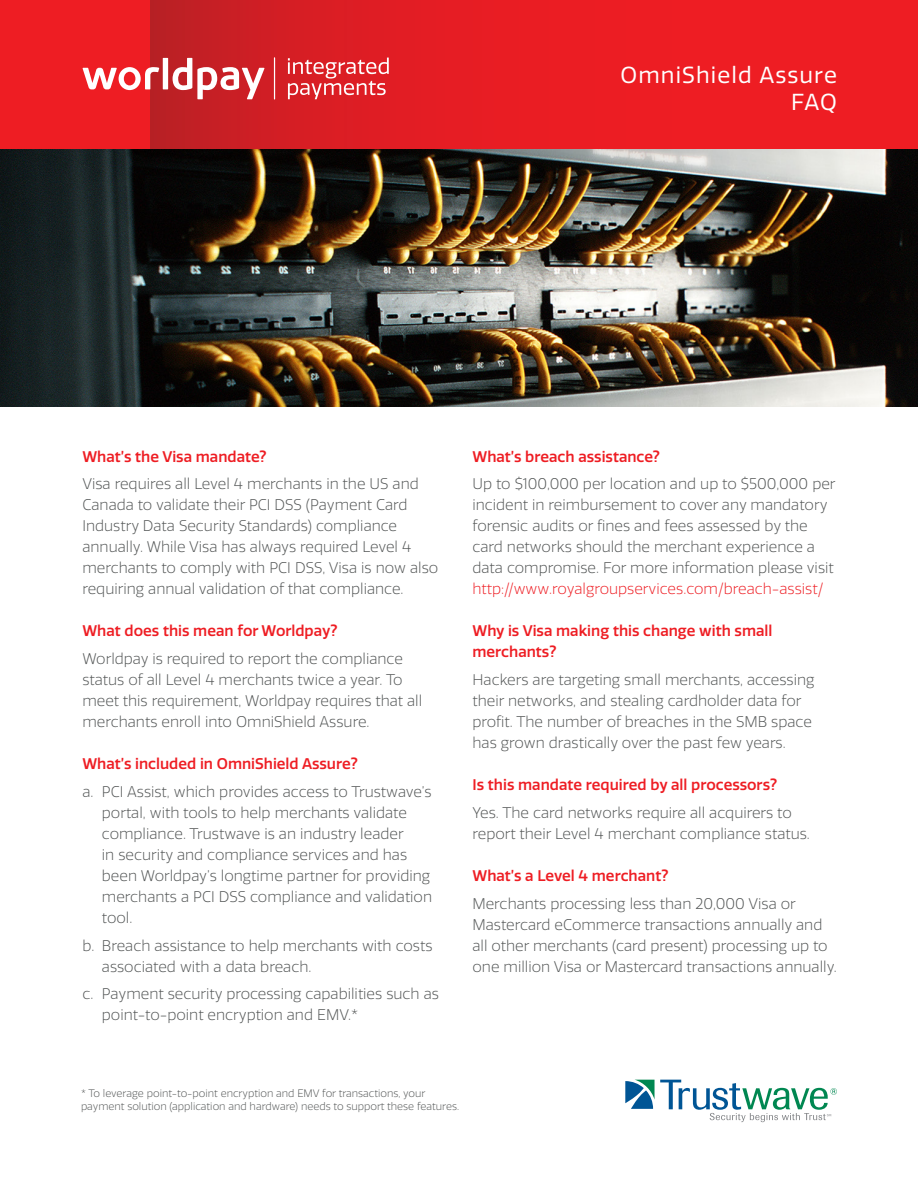
<style>
.page{position:relative;width:918px;height:1188px;background:#fff}
.page>*{position:absolute;margin:0;border:0;box-sizing:border-box;transform-origin:0 0}
.t1{font:22.5px "Quatro";letter-spacing:.05em;color:#fff}
.t2{font:300 15px/21px "Quatro Worldpay";color:#505353}
.t3{font:500 15px/21px "Quatro Worldpay";color:#ee1d23}
.t4{font:300 10.5px/12.6px "Quatro Worldpay";color:#505353}
.s1{color:#ee1d23}
</style>
<div class="page">
<img style="left:0;top:148px;width:918px;height:258px">
<div style="left:0;top:0;width:918px;height:148px;background:#ee1d23"></div>
<svg style="left:151px;top:0;width:270px;height:148px"></svg>
<svg style="left:83px;top:58px;width:182px;height:41px"></svg>
<svg style="left:288px;top:58px;width:101px;height:41px"></svg>
<hr style="left:274px;top:58px;width:1px;height:41px;background:#fff">
<svg style="left:625px;top:1080px;width:212px;height:42px"></svg>
<p class="t1" style="left:621px;top:62px;width:218px">OmniShield Assure</p>
<p class="t1" style="left:791px;top:89px;width:47px">FAQ</p>
<p class="t3" style="left:82px;top:446px;width:186px">What’s the Visa mandate?</p>
<p class="t2" style="left:82px;top:473px;width:357px">Visa requires all Level 4 merchants in the US and Canada to validate their PCI DSS (Payment Card Industry Data Security Standards) compliance annually. While Visa has always required Level 4 merchants to comply with PCI DSS, Visa is now also requiring annual validation of that compliance.</p>
<p class="t3" style="left:82px;top:620px;width:257px">What does this mean for Worldpay?</p>
<p class="t2" style="left:82px;top:648px;width:341px">Worldpay is required to report the compliance status of all Level 4 merchants twice a year. To meet this requirement, Worldpay requires that all merchants enroll into OmniShield Assure.</p>
<p class="t3" style="left:82px;top:753px;width:277px">What’s included in OmniShield Assure?</p>
<p class="t2" style="left:102px;top:781px;width:332px;text-indent:-20px">a. PCI Assist, which provides access to Trustwave’s portal, with tools to help merchants validate compliance. Trustwave is an industry leader<br>in security and compliance services and has been Worldpay’s longtime partner for providing merchants a PCI DSS compliance and validation tool.</p>
<p class="t2" style="left:102px;top:935px;width:332px;text-indent:-20px">b. Breach assistance to help merchants with costs associated with a data breach.</p>
<p class="t2" style="left:102px;top:983px;width:339px;text-indent:-20px">c. Payment security processing capabilities such as point-to-point encryption and EMV.*</p>
<p class="t3" style="left:472px;top:446px;width:189px">What’s breach assistance?</p>
<p class="t2" style="left:472px;top:473px;width:365px">Up to $100,000 per location and up to $500,000 per incident in reimbursement to cover any mandatory forensic audits or fines and fees assessed by the card networks should the merchant experience a data compromise. For more information please visit <span class="s1">http://www.royalgroupservices.com/breach-assist/</span></p>
<p class="t3" style="left:472px;top:620px;width:301px">Why is Visa making this change with small merchants?</p>
<p class="t2" style="left:472px;top:669px;width:343px">Hackers are targeting small merchants, accessing their networks, and stealing cardholder data for profit. The number of breaches in the SMB space has grown drastically over the past few years.</p>
<p class="t3" style="left:472px;top:774px;width:306px">Is this mandate required by all processors?</p>
<p class="t2" style="left:472px;top:802px;width:339px">Yes. The card networks require all acquirers to report their Level 4 merchant compliance status.</p>
<p class="t3" style="left:472px;top:865px;width:197px">What’s a Level 4 merchant?</p>
<p class="t2" style="left:472px;top:893px;width:366px">Merchants processing less than 20,000 Visa or Mastercard eCommerce transactions annually and all other merchants (card present) processing up to one million Visa or Mastercard transactions annually.</p>
<p class="t4" style="left:81px;top:1087px;width:380px">* To leverage point-to-point encryption and EMV for transactions, your payment solution (application and hardware) needs to support these features.</p>
</div>
